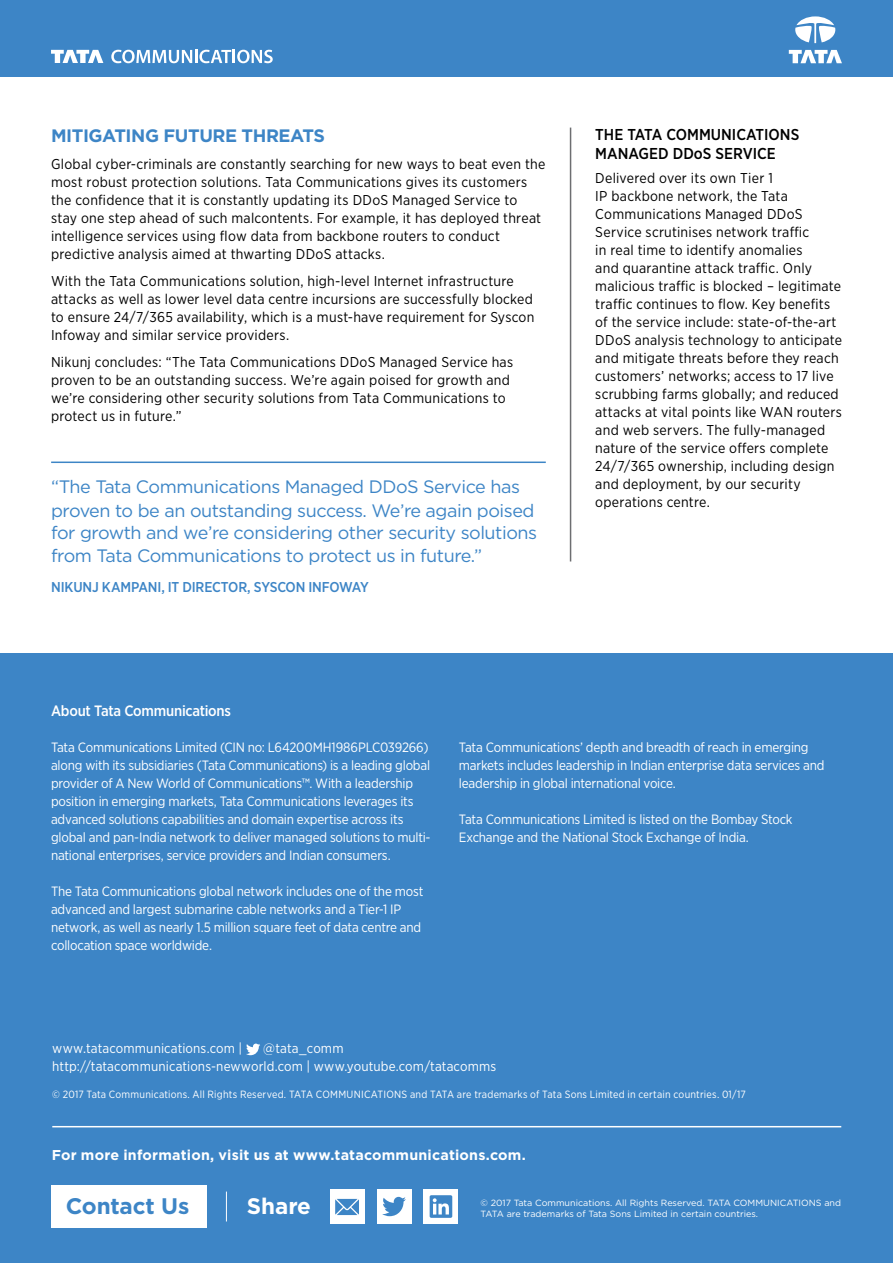
<style>
.page{position:relative;width:893px;height:1263px;background:#fff}
.page>*{position:absolute;margin:0;border:0;box-sizing:border-box;transform-origin:0 0}
.t1{font:700 22.5px "Gotham";letter-spacing:-.01em;color:#3d85c6}
.t2{font:700 22.5px "Gotham";color:#fff}
.t3{font:18px/23px "Gotham";letter-spacing:-.025em;color:#3d85c6}
.t4{font:700 18px "Gotham";letter-spacing:-.025em;color:#3d85c6}
.t5{font:500 15.75px/18.9px "Gotham Narrow";color:#000}
.t6{font:500 15px "Gotham Narrow";letter-spacing:-.015em;color:#fff}
.t7{font:14.25px/18px "Gotham Narrow";letter-spacing:.015em;color:#000}
.t8{font:700 14.25px "Gotham";letter-spacing:.015em;color:#fff}
.t9{font:500 14.25px "Gotham Narrow";letter-spacing:-.01em;color:#3d85c6}
.t10{font:13.5px/18px "Gotham Narrow";letter-spacing:-.015em;color:#fff}
.t11{font:13.5px/18px "Gotham Narrow";letter-spacing:.01em;color:#fff}
.t12{font:10.5px "Gotham Narrow";letter-spacing:.02em;color:#fff}
.t13{font:9px/10.8px "Gotham";color:#fff}
</style>
<div class="page">
<div style="left:0;top:654px;width:893px;height:609px;background:#3d85c6"></div>
<div style="left:51px;top:1185px;width:155px;height:43px;background:#fff"></div>
<div style="left:330px;top:1189px;width:34px;height:34px;background:#fff"></div>
<svg style="left:335px;top:1198px;width:24px;height:17px"></svg>
<hr style="left:226px;top:1191px;width:1px;height:30px;background:#fff">
<div style="left:0;top:0;width:893px;height:77px;background:#3d85c6"></div>
<svg style="left:111px;top:50px;width:162px;height:13px"></svg>
<svg style="left:51px;top:50px;width:52px;height:13px"></svg>
<svg style="left:789px;top:50px;width:53px;height:13px"></svg>
<svg style="left:795px;top:16px;width:40px;height:27px"></svg>
<hr style="left:52px;top:1126px;width:789px;height:1px;background:#fff">
<svg style="left:246px;top:1043px;width:14px;height:12px"></svg>
<div style="left:377px;top:1189px;width:34px;height:34px;background:#fff"></div>
<svg style="left:382px;top:1197px;width:24px;height:19px"></svg>
<div style="left:424px;top:1189px;width:34px;height:34px;background:#fff"></div>
<svg style="left:430px;top:1195px;width:22px;height:23px"></svg>
<hr style="left:570px;top:128px;width:1px;height:433px;background:#6d6e71">
<hr style="left:51px;top:461px;width:495px;height:2px;background:#3d85c6">
<p class="t4" style="left:51px;top:124px;width:275px">MITIGATING FUTURE THREATS</p>
<p class="t7" style="left:51px;top:155px;width:496px">Global cyber-criminals are constantly searching for new ways to beat even the most robust protection solutions. Tata Communications gives its customers the confidence that it is constantly updating its DDoS Managed Service to stay one step ahead of such malcontents. For example, it has deployed threat intelligence services using flow data from backbone routers to conduct predictive analysis aimed at thwarting DDoS attacks.</p>
<p class="t7" style="left:51px;top:272px;width:485px">With the Tata Communications solution, high-level Internet infrastructure attacks as well as lower level data centre incursions are successfully blocked to ensure 24/7/365 availability, which is a must-have requirement for Syscon Infoway and similar service providers.</p>
<p class="t7" style="left:51px;top:353px;width:464px">Nikunj concludes: “The Tata Communications DDoS Managed Service has proven to be an outstanding success. We’re again poised for growth and we’re considering other security solutions from Tata Communications to protect us in future.”</p>
<p class="t3" style="left:51px;top:475px;width:488px">“The Tata Communications Managed DDoS Service has proven to be an outstanding success. We’re again poised for growth and we’re considering other security solutions from Tata Communications to protect us in future.”</p>
<p class="t9" style="left:51px;top:578px;width:319px">NIKUNJ KAMPANI, IT DIRECTOR, SYSCON INFOWAY</p>
<p class="t5" style="left:595px;top:125px;width:205px">THE TATA COMMUNICATIONS<br>MANAGED DDoS SERVICE</p>
<p class="t7" style="left:595px;top:169px;width:248px">Delivered over its own Tier 1<br>IP backbone network, the Tata Communications Managed DDoS Service scrutinises network traffic<br>in real time to identify anomalies<br>and quarantine attack traffic. Only malicious traffic is blocked – legitimate traffic continues to flow. Key benefits of the service include: state-of-the-art DDoS analysis technology to anticipate and mitigate threats before they reach customers’ networks; access to 17 live scrubbing farms globally; and reduced attacks at vital points like WAN routers and web servers. The fully-managed nature of the service offers complete 24/7/365 ownership, including design and deployment, by our security operations centre.</p>
<p class="t6" style="left:51px;top:701px;width:182px">About Tata Communications</p>
<p class="t10" style="left:51px;top:738px;width:381px">Tata Communications Limited (CIN no: L64200MH1986PLC039266) along with its subsidiaries (Tata Communications) is a leading global provider of A New World of Communications™. With a leadership position in emerging markets, Tata Communications leverages its advanced solutions capabilities and domain expertise across its global and pan-India network to deliver managed solutions to multi&shy;national enterprises, service providers and Indian consumers.</p>
<p class="t10" style="left:51px;top:882px;width:374px">The Tata Communications global network includes one of the most advanced and largest submarine cable networks and a Tier-1 IP network, as well as nearly 1.5 million square feet of data centre and collocation space worldwide.</p>
<p class="t10" style="left:459px;top:738px;width:367px">Tata Communications’ depth and breadth of reach in emerging markets includes leadership in Indian enterprise data services and leadership in global international voice.</p>
<p class="t10" style="left:459px;top:810px;width:335px">Tata Communications Limited is listed on the Bombay Stock<br>Exchange and the National Stock Exchange of India.</p>
<p class="t11" style="left:52px;top:1038px;width:192px">www.tatacommunications.com |</p>
<p class="t11" style="left:52px;top:1038px;width:445px;text-indent:211px">@tata_comm http://tatacommunications-newworld.com | www.youtube.com/tatacomms</p>
<p class="t12" style="left:52px;top:1087px;width:695px">© 2017 Tata Communications. All Rights Reserved. TATA COMMUNICATIONS and TATA are trademarks of Tata Sons Limited in certain countries. 01/17</p>
<p class="t8" style="left:52px;top:1145px;width:476px">For more information, visit us at www.tatacommunications.com.</p>
<h1 class="t1" style="left:66px;top:1191px;width:125px">Contact Us</h1>
<h1 class="t2" style="left:247px;top:1191px;width:66px">Share</h1>
<p class="t13" style="left:480px;top:1197px;width:362px">© 2017 Tata Communications. All Rights Reserved. TATA COMMUNICATIONS and<br>TATA are trademarks of Tata Sons Limited in certain countries.</p>
</div>
